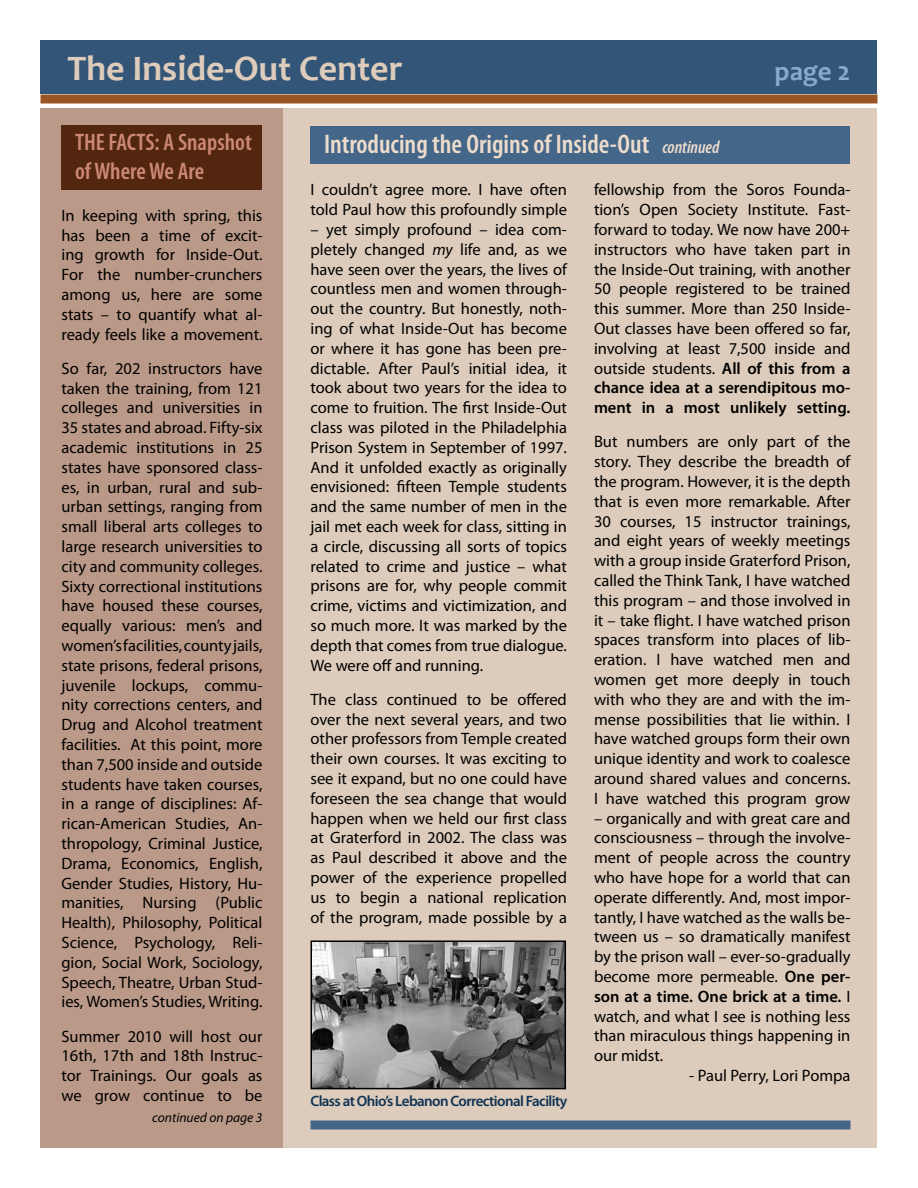
<style>
.page{position:relative;width:918px;height:1188px;background:#fff}
.page>*{position:absolute;margin:0;border:0;box-sizing:border-box;transform-origin:0 0}
.t1{font:700 36px "Candara";color:#dcb}
.t2{font:600 condensed 27px "Myriad Pro";color:#eddccc}
.t3{font:700 27px "Candara";color:#8ac}
.t4{font:600 condensed 24px/28.8px "Myriad Pro";color:#c87}
.t5{font:16.5px/19.8px "Myriad Pro";color:#000;text-align:justify}
.t6{font:600 15px "Myriad Pro";letter-spacing:-.04em;color:#103354}
.t7{font:italic 13.5px "Myriad Pro";color:#000}
.s1{font-style:italic;font-size:18px}
.s2{font-style:italic}
.s3{font-weight:600}
</style>
<div class="page">
<div style="left:284px;top:108px;width:594px;height:1040px;background:#dcb"></div>
<div style="left:40px;top:108px;width:244px;height:1040px;background:#b98"></div>
<div style="left:310px;top:126px;width:540px;height:37px;background:#468"></div>
<div style="left:40px;top:94px;width:838px;height:10px;background:#995624"></div>
<div style="left:40px;top:40px;width:838px;height:54px;background:#357"></div>
<div style="left:310px;top:1120px;width:540px;height:10px;background:#468"></div>
<img style="left:313px;top:943px;width:250px;height:143px">
<div style="left:310px;top:940px;width:256px;height:149px;border:2px solid #000"></div>
<div style="left:62px;top:125px;width:200px;height:65px;background:#53260f"></div>
<h1 class="t1" style="left:68px;top:47px;width:337px">The Inside-Out Center</h1>
<h2 class="t3" style="left:775px;top:55px;width:77px">page 2</h2>
<h3 class="t4" style="left:75px;top:127px;width:178px">THE FACTS: A Snapshot of Where We Are</h3>
<p class="t5" style="left:62px;top:205px;width:203px">In keeping with spring, this has been a time of excit&shy;ing growth for Inside-Out.<br>For the number-crunchers among us, here are some stats – to quantify what al&shy;ready feels like a movement.</p>
<p class="t5" style="left:62px;top:358px;width:203px">So far, 202 instructors have taken the training, from 121 colleges and universities in 35 states and abroad. Fifty-six academic institutions in 25 states have sponsored class&shy;es, in urban, rural and sub&shy;urban settings, ranging from small liberal arts colleges to large research universities to city and community colleges.<br>Sixty correctional institutions have housed these courses, equally various: men’s and women’s facilities, county jails, state prisons, federal prisons, juvenile lockups, commu&shy;nity corrections centers, and Drug and Alcohol treatment facilities. At this point, more than 7,500 inside and outside students have taken courses, in a range of disciplines: Af&shy;rican-American Studies, An&shy;thropology, Criminal Justice, Drama, Economics, English, Gender Studies, History, Hu&shy;manities, Nursing (Public Health), Philosophy, Political Science, Psychology, Reli&shy;gion, Social Work, Sociology, Speech, Theatre, Urban Stud&shy;ies, Women’s Studies, Writing.</p>
<p class="t5" style="left:62px;top:1026px;width:203px">Summer 2010 will host our 16th, 17th and 18th Instruc&shy;tor Trainings. Our goals as we grow continue to be</p>
<p class="t7" style="left:152px;top:1109px;width:112px">continued on page 3</p>
<h2 class="t2" style="left:324px;top:127px;width:397px">Introducing the Origins of Inside-Out <span class="s1">continued</span></h2>
<p class="t5" style="left:310px;top:180px;width:258px">I couldn’t agree more. I have often told Paul how this profoundly simple</p>
<p class="t5" style="left:310px;top:219px;width:258px">– yet simply profound – idea com&shy;pletely changed <span class="s2">my</span> life and, as we have seen over the years, the lives of countless men and women through&shy;out the country. But honestly, noth&shy;ing of what Inside-Out has become or where it has gone has been pre&shy;dictable. After Paul’s initial idea, it took about two years for the idea to come to fruition. The first Inside-Out class was piloted in the Philadelphia Prison System in September of 1997.<br>And it unfolded exactly as originally envisioned: fifteen Temple students and the same number of men in the jail met each week for class, sitting in a circle, discussing all sorts of topics related to crime and justice – what prisons are for, why people commit crime, victims and victimization, and so much more. It was marked by the depth that comes from true dialogue.<br>We were off and running.</p>
<p class="t5" style="left:310px;top:689px;width:258px">The class continued to be offered over the next several years, and two other professors from Temple created their own courses. It was exciting to see it expand, but no one could have foreseen the sea change that would happen when we held our first class at Graterford in 2002. The class was as Paul described it above and the power of the experience propelled us to begin a national replication of the program, made possible by a</p>
<p class="t5" style="left:594px;top:180px;width:258px">fellowship from the Soros Founda&shy;tion’s Open Society Institute. Fast&shy;forward to today. We now have 200+ instructors who have taken part in the Inside-Out training, with another 50 people registered to be trained this summer. More than 250 Inside-Out classes have been offered so far, involving at least 7,500 inside and outside students. <span class="s3">All of this from a chance idea at a serendipitous mo&shy;ment in a most unlikely setting.</span></p>
<p class="t5" style="left:594px;top:432px;width:258px">But numbers are only part of the story. They describe the breadth of the program. However, it is the depth that is even more remarkable. After 30 courses, 15 instructor trainings, and eight years of weekly meetings with a group inside Graterford Prison, called the Think Tank, I have watched this program – and those involved in it – take flight. I have watched prison spaces transform into places of lib&shy;eration. I have watched men and women get more deeply in touch with who they are and with the im&shy;mense possibilities that lie within. I have watched groups form their own unique identity and work to coalesce around shared values and concerns.<br>I have watched this program grow</p>
<p class="t5" style="left:594px;top:808px;width:258px">– organically and with great care and consciousness – through the involve&shy;ment of people across the country who have hope for a world that can operate differently. And, most impor&shy;tantly, I have watched as the walls be&shy;tween us – so dramatically manifest by the prison wall – ever-so-gradually become more permeable. <span class="s3">One per&shy;son at a time. One brick at a time.</span> I watch, and what I see is nothing less than miraculous things happening in our midst.</p>
<p class="t5" style="left:689px;top:1065px;width:163px">- Paul Perry, Lori Pompa</p>
<p class="t6" style="left:310px;top:1092px;width:258px">Class at Ohio’s Lebanon Correctional Facility</p>
</div>
